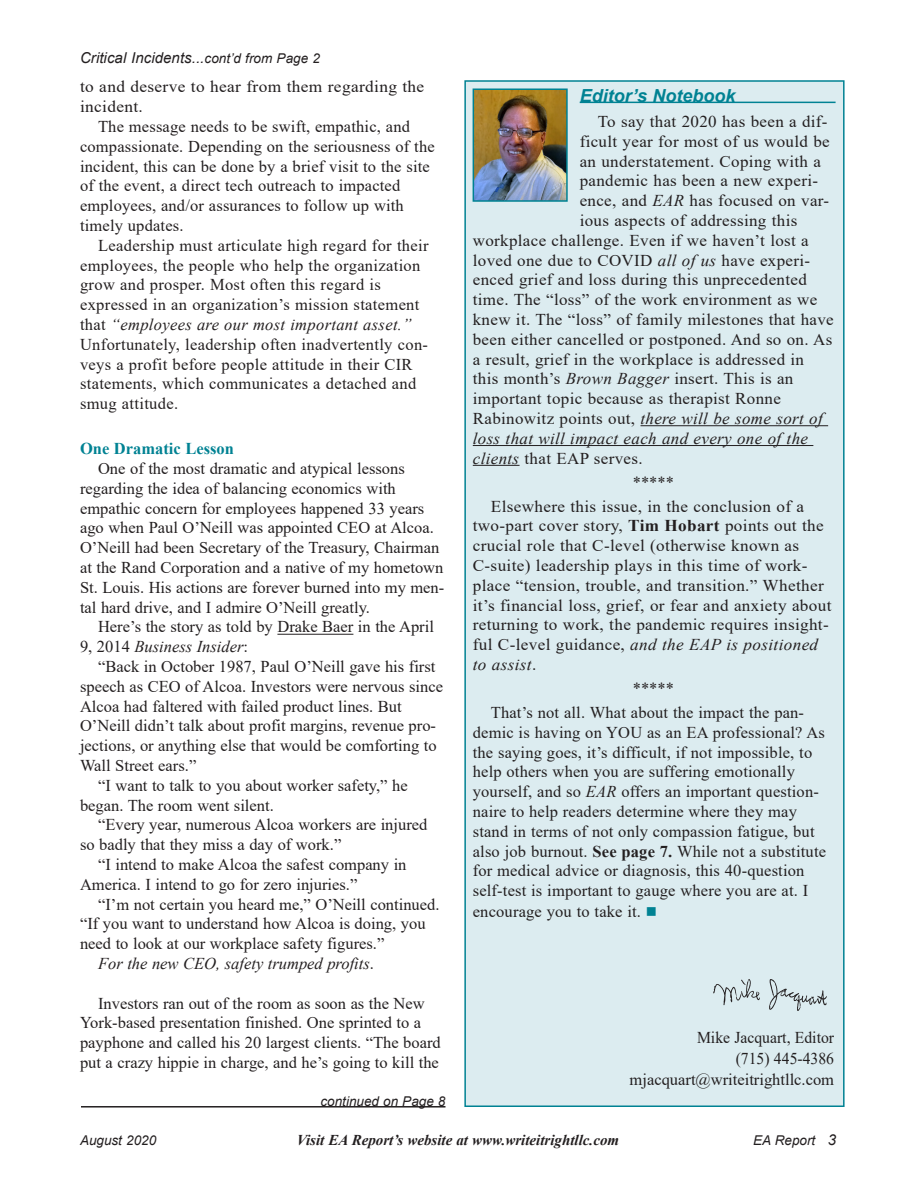
<style>
.page{position:relative;width:918px;height:1188px;background:#fff}
.page>*{position:absolute;margin:0;border:0;box-sizing:border-box;transform-origin:0 0}
.t1{font:italic 700 18px "Arial";color:#008293}
.Body_Copy{font:16.5px/19.8px "Times New Roman";letter-spacing:.01em;color:#231f20}
.Body_Copy-2{font:16.5px/19.8px "Times New Roman";letter-spacing:.01em;color:#231f20;scale:1.04 1}
.Body_Copy-3{font:italic 16.5px "Times New Roman";letter-spacing:.02em;color:#231f20}
.Body_Copy-4{font:16.5px/19.8px "Times New Roman";letter-spacing:.01em;color:#231f20;scale:1.05 1}
.Body_Copy-5{font:italic 16.5px "Times New Roman";color:#231f20}
.Body_Copy-6{font:16.5px "Times New Roman";letter-spacing:.01em;color:#231f20;scale:.95 1}
.Body_Heading{font:700 16.5px "Times New Roman";color:#008293}
.t2{font:italic 700 15px "Times New Roman";color:#231f20}
.Body_Copy-7{font:italic 15px "Arial";letter-spacing:.005em;color:#231f20}
.t3{font:italic 13.5px "Arial";color:#231f20}
.s1{font-size:13.5px}
.s2{font-style:italic}
.s3{font-style:normal}
.s4{font-weight:700}
.s5{color:#008293}
.s6{font-size:15px}
</style>
<div class="page">
<hr style="left:277px;top:634px;width:76px;height:1px;background:#231f20">
<div style="left:464px;top:80px;width:381px;height:1027px;background:#dcecf0;border:2px solid #008293"></div>
<hr style="left:580px;top:102px;width:256px;height:1px;background:#008293">
<img style="left:713px;top:979px;width:114px;height:32px">
<img style="left:476px;top:91px;width:89px;height:108px">
<div style="left:473px;top:88px;width:95px;height:114px;border:2px solid #008293"></div>
<hr style="left:641px;top:425px;width:187px;height:1px;background:#231f20">
<hr style="left:473px;top:445px;width:340px;height:1px;background:#231f20">
<hr style="left:473px;top:465px;width:47px;height:1px;background:#231f20">
<hr style="left:81px;top:1106px;width:365px;height:2px;background:#231f20">
<p class="Body_Copy-7" style="left:80px;top:48px;width:242px">Critical Incidents...<span class="s1">cont’d from Page 2</span></p>
<p class="Body_Copy-4" style="left:80px;top:76px;width:329px">to and deserve to hear from them regarding the incident.</p>
<p class="Body_Copy" style="left:80px;top:116px;width:356px;text-indent:18px">The message needs to be swift, empathic, and compassionate. Depending on the seriousness of the incident, this can be done by a brief visit to the site of the event, a direct tech outreach to impacted employees, and/or assurances to follow up with timely updates.</p>
<p class="Body_Copy" style="left:80px;top:235px;width:350px;text-indent:18px">Leadership must articulate high regard for their employees, the people who help the organization grow and prosper. Most often this regard is expressed in an organization’s mission statement that <span class="s2">“employees are our most important asset.” </span>Unfortunately, leadership often inadvertently con&shy;veys a profit before people attitude in their CIR statements, which communicates a detached and smug attitude.</p>
<p class="Body_Heading" style="left:80px;top:437px;width:155px">One Dramatic Lesson</p>
<p class="Body_Copy" style="left:80px;top:458px;width:366px;text-indent:18px">One of the most dramatic and atypical lessons regarding the idea of balancing economics with empathic concern for employees happened 33 years ago when Paul O’Neill was appointed CEO at Alcoa.<br>O’Neill had been Secretary of the Treasury, Chairman at the Rand Corporation and a native of my hometown St. Louis. His actions are forever burned into my men&shy;tal hard drive, and I admire O’Neill greatly.</p>
<p class="Body_Copy" style="left:80px;top:616px;width:355px;text-indent:18px">Here’s the story as told by Drake Baer in the April<br>9, 2014 <span class="s2">Business Insider</span>:</p>
<p class="Body_Copy" style="left:80px;top:656px;width:365px;text-indent:18px">“Back in October 1987, Paul O’Neill gave his first speech as CEO of Alcoa. Investors were nervous since Alcoa had faltered with failed product lines. But O’Neill didn’t talk about profit margins, revenue pro&shy;jections, or anything else that would be comforting to Wall Street ears.”</p>
<p class="Body_Copy" style="left:80px;top:775px;width:329px;text-indent:18px">“I want to talk to you about worker safety,” he began. The room went silent.</p>
<p class="Body_Copy" style="left:80px;top:814px;width:349px;text-indent:18px">“Every year, numerous Alcoa workers are injured so badly that they miss a day of work.”</p>
<p class="Body_Copy" style="left:80px;top:854px;width:328px;text-indent:18px">“I intend to make Alcoa the safest company in<br>America. I intend to go for zero injuries.”</p>
<p class="Body_Copy" style="left:80px;top:894px;width:361px;text-indent:18px">“I’m not certain you heard me,” O’Neill continued. “If you want to understand how Alcoa is doing, you need to look at our workplace safety figures.”</p>
<p class="Body_Copy-5" style="left:98px;top:952px;width:277px">For the new CEO, safety trumped profits<span class="s3">.</span></p>
<p class="Body_Copy" style="left:80px;top:993px;width:362px;text-indent:18px">Investors ran out of the room as soon as the New York-based presentation finished. One sprinted to a payphone and called his 20 largest clients. “The board put a crazy hippie in charge, and he’s going to kill the</p>
<p class="t3" style="left:321px;top:1093px;width:126px">continued on Page 8</p>
<p class="t1" style="left:580px;top:83px;width:157px">Editor’s Notebook</p>
<p class="Body_Copy" style="left:598px;top:111px;width:231px">To say that 2020 has been a dif-</p>
<p class="Body_Copy" style="left:580px;top:131px;width:252px">ficult year for most of us would be</p>
<p class="Body_Copy" style="left:580px;top:151px;width:243px">an understatement. Coping with a</p>
<p class="Body_Copy" style="left:580px;top:170px;width:240px">pandemic has been a new experi-</p>
<p class="Body_Copy" style="left:580px;top:190px;width:251px">ence, and <span class="s2">EAR</span> has focused on var-</p>
<p class="Body_Copy" style="left:580px;top:210px;width:219px">ious aspects of addressing this</p>
<p class="Body_Copy" style="left:473px;top:230px;width:338px">workplace challenge. Even if we haven’t lost a</p>
<p class="Body_Copy" style="left:473px;top:250px;width:339px">loved one due to COVID <span class="s2">all of us</span> have experi-</p>
<p class="Body_Copy" style="left:473px;top:269px;width:336px">enced grief and loss during this unprecedented</p>
<p class="Body_Copy" style="left:473px;top:289px;width:346px">time. The “loss” of the work environment as we</p>
<p class="Body_Copy" style="left:473px;top:309px;width:363px">knew it. The “loss” of family milestones that have</p>
<p class="Body_Copy" style="left:473px;top:329px;width:361px">been either cancelled or postponed. And so on. As</p>
<p class="Body_Copy" style="left:473px;top:349px;width:333px">a result, grief in the workplace is addressed in</p>
<p class="Body_Copy" style="left:473px;top:368px;width:322px">this month’s <span class="s2">Brown Bagger</span> insert. This is an</p>
<p class="Body_Copy" style="left:473px;top:388px;width:310px">important topic because as therapist Ronne</p>
<p class="Body_Copy-3" style="left:473px;top:407px;width:352px"><span class="s3">Rabinowitz points out,</span> there will be some sort of</p>
<p class="Body_Copy-3" style="left:473px;top:427px;width:337px">loss that will impact each and every one of the</p>
<p class="Body_Copy" style="left:473px;top:448px;width:171px"><span class="s2">clients</span> that EAP serves.</p>
<p class="Body_Copy" style="left:633px;top:472px;width:43px">*****</p>
<p class="Body_Copy-2" style="left:473px;top:496px;width:346px;text-indent:18px">Elsewhere this issue, in the conclusion of a two-part cover story, <span class="s4">Tim Hobart</span> points out the crucial role that C-level (otherwise known as C-suite) leadership plays in this time of work&shy;place “tension, trouble, and transition.” Whether it’s financial loss, grief, or fear and anxiety about returning to work, the pandemic requires insight&shy;ful C-level guidance, <span class="s2">and the EAP is positioned to assist</span>.</p>
<p class="Body_Copy" style="left:633px;top:678px;width:43px">*****</p>
<p class="Body_Copy" style="left:473px;top:702px;width:355px;text-indent:18px">That’s not all. What about the impact the pan&shy;demic is having on YOU as an EA professional? As the saying goes, it’s difficult, if not impossible, to help others when you are suffering emotionally yourself, and so <span class="s2">EAR</span> offers an important question&shy;naire to help readers determine where they may stand in terms of not only compassion fatigue, but also job burnout. <span class="s4">See page 7.</span> While not a substitute for medical advice or diagnosis, this 40-question self-test is important to gauge where you are at. I encourage you to take it. <span class="s5">■</span></p>
<p class="Body_Copy-6" style="left:697px;top:1026px;width:146px">Mike Jacquart, Editor</p>
<p class="Body_Copy-6" style="left:736px;top:1047px;width:105px">(715) 445-4386</p>
<p class="Body_Copy" style="left:630px;top:1069px;width:206px">mjacquart@writeitrightllc.com</p>
<p class="t3" style="left:80px;top:1131px;width:78px">August 2020</p>
<p class="t2" style="left:297px;top:1129px;width:324px">Visit EA Report’s website at www.writeitrightllc.com</p>
<p class="t3" style="left:753px;top:1131px;width:84px">EA Report <span class="s6">3</span></p>
</div>
